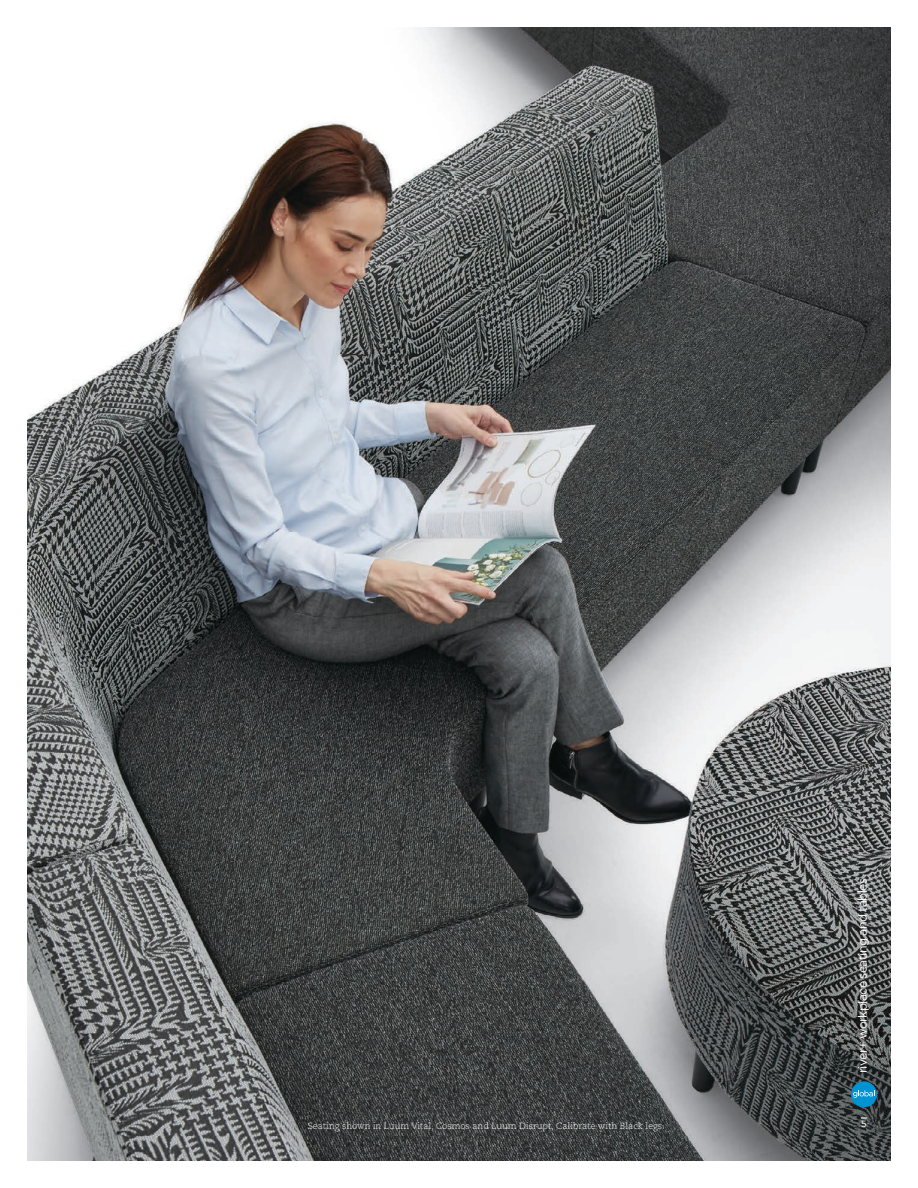
<style>
.page{position:relative;width:918px;height:1188px;background:#fff}
.page>*{position:absolute;margin:0;border:0;box-sizing:border-box;transform-origin:0 0}
.t1{font:12.3px "Gotham";letter-spacing:-.05em;color:#fff}
.t2{font:300 9px "Caecilia LT Std";color:#fff}
.t3{font:9px "Gotham";color:#fff}
</style>
<div class="page">
<img style="left:27px;top:27px;width:864px;height:1134px">
<div style="left:851px;top:1081px;width:26px;height:26px;background:#0092d1;border-radius:50%"></div>
<svg style="left:853px;top:1090px;width:22px;height:8px"></svg>
<h1 class="t1" style="left:854px;top:1073px;width:196px;rotate:-90deg">river+ workplace seating and tables</h1>
<p class="t2" style="left:308px;top:1120px;width:358px">Seating shown in Luum Vital, Cosmos and Luum Disrupt, Calibrate with Black legs.</p>
<p class="t3" style="left:861px;top:1119px;width:7px">5</p>
</div>
